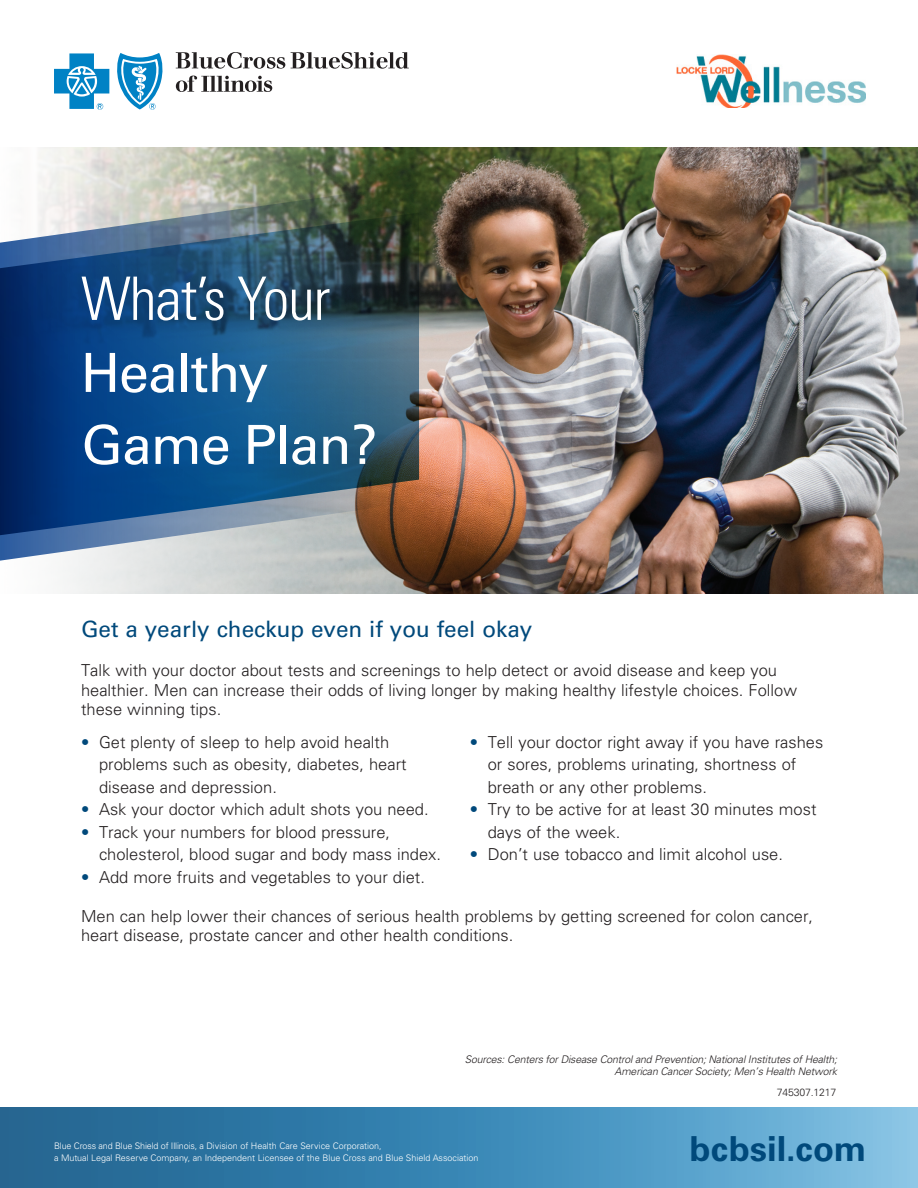
<style>
.page{position:relative;width:918px;height:1188px;background:#fff}
.page>*{position:absolute;margin:0;border:0;box-sizing:border-box;transform-origin:0 0}
.t1{font:300 condensed 60px "Univers LT Std";letter-spacing:-.02em;color:#fff}
.t2{font:54px/72px "Univers LT Std";letter-spacing:-.02em;color:#fff}
.body{font:700 34.5px "Univers LT Std";letter-spacing:.005em;color:#00497b}
.t3{font:22.5px "Univers LT Std";color:#00497b}
._00_Minion_Text_body{font:300 16.5px/22.5px "Univers LT Std";color:#231f20}
._01_Minion_back_page{font:300 16.5px/19.5px "Univers LT Std";color:#231f20}
.t4{font:italic 300 10.5px/12px "Univers LT Std";letter-spacing:-.015em;color:#231f20;text-align:right}
.t5{font:300 10.5px "Univers LT Std";letter-spacing:-.015em;color:#231f20}
.t6{font:300 9px/12px "Univers LT Std";color:#fff}
.s1{color:#00497b}
</style>
<div class="page">
<svg style="left:0;top:1107px;width:918px;height:81px;background:#438bb6"></svg>
<img style="left:38px;top:147px;width:880px;height:447px">
<svg style="left:0;top:187px;width:400px;height:375px;background:#abb1ae"></svg>
<img style="left:0;top:213px;width:419px;height:324px">
<img style="left:677px;top:54px;width:189px;height:53px">
<svg style="left:54px;top:53px;width:55px;height:57px"></svg>
<svg style="left:117px;top:53px;width:46px;height:57px"></svg>
<svg style="left:176px;top:52px;width:109px;height:17px"></svg>
<svg style="left:291px;top:52px;width:118px;height:17px"></svg>
<svg style="left:176px;top:76px;width:96px;height:16px"></svg>
<p class="t1" style="left:81px;top:263px;width:251px">What’s Your</p>
<p class="t2" style="left:81px;top:337px;width:298px">Healthy<br>Game Plan?</p>
<p class="t3" style="left:81px;top:616px;width:453px">Get a yearly checkup even if you feel okay</p>
<p class="_01_Minion_back_page" style="left:81px;top:661px;width:718px">Talk with your doctor about tests and screenings to help detect or avoid disease and keep you healthier. Men can increase their odds of living longer by making healthy lifestyle choices. Follow these winning tips.</p>
<p class="_00_Minion_Text_body" style="left:99px;top:731px;width:309px;text-indent:-18px"><span class="s1">•</span> Get plenty of sleep to help avoid health problems such as obesity, diabetes, heart disease and depression.</p>
<p class="_00_Minion_Text_body" style="left:81px;top:798px;width:349px"><span class="s1">•</span> Ask your doctor which adult shots you need.</p>
<p class="_00_Minion_Text_body" style="left:99px;top:821px;width:344px;text-indent:-18px"><span class="s1">•</span> Track your numbers for blood pressure, cholesterol, blood sugar and body mass index.</p>
<p class="_00_Minion_Text_body" style="left:81px;top:866px;width:346px"><span class="s1">•</span> Add more fruits and vegetables to your diet.</p>
<p class="_00_Minion_Text_body" style="left:488px;top:731px;width:337px;text-indent:-18px"><span class="s1">•</span> Tell your doctor right away if you have rashes or sores, problems urinating, shortness of breath or any other problems.</p>
<p class="_00_Minion_Text_body" style="left:488px;top:798px;width:330px;text-indent:-18px"><span class="s1">•</span> Try to be active for at least 30 minutes most days of the week.</p>
<p class="_00_Minion_Text_body" style="left:470px;top:843px;width:315px"><span class="s1">•</span> Don’t use tobacco and limit alcohol use.</p>
<p class="_01_Minion_back_page" style="left:81px;top:906px;width:734px">Men can help lower their chances of serious health problems by getting screened for colon cancer, heart disease, prostate cancer and other health conditions.</p>
<p class="t4" style="left:465px;top:1053px;width:374px">Sources: Centers for Disease Control and Prevention; National Institutes of Health;<br>American Cancer Society; Men’s Health Network</p>
<p class="t5" style="left:777px;top:1086px;width:61px">745307.1217</p>
<p class="t6" style="left:54px;top:1140px;width:426px">Blue Cross and Blue Shield of Illinois, a Division of Health Care Service Corporation,<br>a Mutual Legal Reserve Company, an Independent Licensee of the Blue Cross and Blue Shield Association</p>
<p class="body" style="left:690px;top:1129px;width:178px">bcbsil.com</p>
</div>
